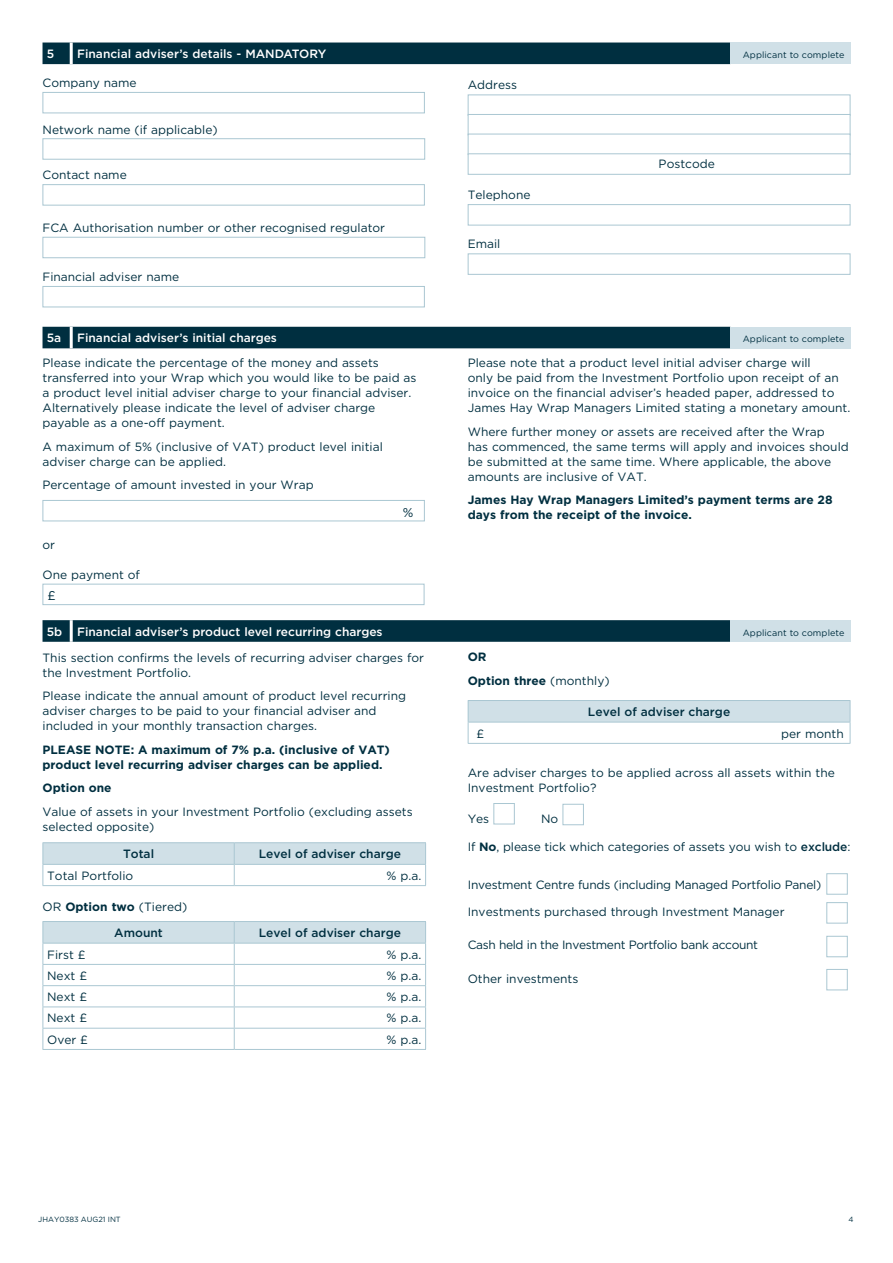
<style>
.page{position:relative;width:893px;height:1263px;background:#fff}
.page>*{position:absolute;margin:0;border:0;box-sizing:border-box;transform-origin:0 0}
.t1{font:12.75px "Gotham";color:#002f40}
.t2{font:12px/15px "Gotham";color:#002f40}
.t3{font:700 12px/15px "Gotham";color:#002f40}
.t4{font:500 12px "Gotham";color:#fff}
.t5{font:500 12px "Gotham";color:#002f40}
.t6{font:12px "Gotham";letter-spacing:-.02em;color:#002f40}
.t7{font:12px "Gotham";letter-spacing:-.03em;color:#002f40}
.t8{font:9px "Gotham";letter-spacing:.01em;color:#002f40}
.t9{font:7.5px "Gotham";color:#002f40}
.s1{color:#fff}
.s2{font-weight:400}
.s3{font-weight:700}
.s4{font-weight:500}
</style>
<div class="page">
<div style="left:43px;top:92px;width:382px;height:21px;background:#fff;border:1px solid #aac7d2"></div>
<div style="left:43px;top:43px;width:687px;height:21px;background:#002f40"></div>
<div style="left:730px;top:43px;width:120px;height:21px;background:#d0e0e7"></div>
<hr style="left:70px;top:43px;width:3px;height:21px;background:#fff">
<div style="left:43px;top:327px;width:687px;height:21px;background:#002f40"></div>
<div style="left:730px;top:327px;width:120px;height:21px;background:#d0e0e7"></div>
<hr style="left:70px;top:327px;width:3px;height:21px;background:#fff">
<div style="left:43px;top:138px;width:382px;height:22px;background:#fff;border:1px solid #aac7d2"></div>
<div style="left:468px;top:95px;width:382px;height:21px;background:#fff;border:1px solid #aac7d2"></div>
<div style="left:468px;top:114px;width:382px;height:21px;background:#fff;border:1px solid #aac7d2"></div>
<div style="left:468px;top:134px;width:382px;height:21px;background:#fff;border:1px solid #aac7d2"></div>
<div style="left:468px;top:153px;width:382px;height:22px;background:#fff;border:1px solid #aac7d2"></div>
<div style="left:43px;top:184px;width:382px;height:21px;background:#fff;border:1px solid #aac7d2"></div>
<div style="left:43px;top:237px;width:382px;height:21px;background:#fff;border:1px solid #aac7d2"></div>
<div style="left:43px;top:500px;width:382px;height:21px;border:1px solid #aac7d2"></div>
<div style="left:468px;top:204px;width:382px;height:21px;background:#fff;border:1px solid #aac7d2"></div>
<div style="left:43px;top:286px;width:382px;height:21px;background:#fff;border:1px solid #aac7d2"></div>
<div style="left:43px;top:584px;width:381px;height:21px;border:1px solid #aac7d2"></div>
<div style="left:468px;top:253px;width:382px;height:22px;background:#fff;border:1px solid #aac7d2"></div>
<svg style="left:43px;top:620px;width:687px;height:22px;background:#043243"></svg>
<div style="left:730px;top:620px;width:120px;height:22px;background:#d0e0e7"></div>
<hr style="left:70px;top:620px;width:3px;height:22px;background:#fff">
<hr style="left:43px;top:842px;width:191px;height:1px;background:#aac7d2">
<hr style="left:234px;top:842px;width:192px;height:1px;background:#aac7d2">
<svg style="left:43px;top:843px;width:383px;height:42px"></svg>
<hr style="left:43px;top:885px;width:191px;height:1px;background:#aac7d2">
<hr style="left:234px;top:885px;width:192px;height:1px;background:#aac7d2">
<div style="left:468px;top:700px;width:382px;height:22px;background:#d0e0e7"></div>
<hr style="left:468px;top:700px;width:382px;height:1px;background:#aac7d2">
<hr style="left:468px;top:722px;width:382px;height:1px;background:#aac7d2">
<svg style="left:468px;top:701px;width:1px;height:42px"></svg>
<svg style="left:850px;top:701px;width:1px;height:42px"></svg>
<hr style="left:468px;top:743px;width:382px;height:1px;background:#aac7d2">
<svg style="left:43px;top:921px;width:383px;height:128px"></svg>
<hr style="left:43px;top:1049px;width:191px;height:1px;background:#aac7d2">
<hr style="left:234px;top:1049px;width:192px;height:1px;background:#aac7d2">
<div style="left:493px;top:803px;width:22px;height:21px;background:#fff;border:1px solid #aac7d2"></div>
<div style="left:563px;top:804px;width:21px;height:21px;background:#fff;border:1px solid #aac7d2"></div>
<div style="left:826px;top:873px;width:22px;height:21px;background:#fff;border:1px solid #aac7d2"></div>
<div style="left:826px;top:902px;width:22px;height:21px;background:#fff;border:1px solid #aac7d2"></div>
<div style="left:826px;top:936px;width:22px;height:21px;background:#fff;border:1px solid #aac7d2"></div>
<div style="left:826px;top:969px;width:22px;height:21px;background:#fff;border:1px solid #aac7d2"></div>
<p class="t4" style="left:47px;top:46px;width:9px">5</p>
<p class="t4" style="left:77px;top:46px;width:251px">Financial adviser’s details - MANDATORY</p>
<p class="t8" style="left:743px;top:49px;width:103px">Applicant to complete</p>
<p class="t2" style="left:43px;top:75px;width:96px">Company name</p>
<p class="t2" style="left:43px;top:122px;width:177px">Network name (if applicable)</p>
<p class="t2" style="left:43px;top:167px;width:86px">Contact name</p>
<p class="t2" style="left:43px;top:220px;width:344px">FCA Authorisation number or other recognised regulator</p>
<p class="t2" style="left:43px;top:269px;width:138px">Financial adviser name</p>
<p class="t2" style="left:468px;top:77px;width:51px">Address</p>
<p class="t2" style="left:468px;top:187px;width:64px">Telephone</p>
<p class="t2" style="left:468px;top:236px;width:34px">Email</p>
<p class="t2" style="left:659px;top:156px;width:58px">Postcode</p>
<p class="t4" style="left:47px;top:330px;width:16px">5a</p>
<p class="t4" style="left:77px;top:330px;width:201px">Financial adviser’s initial charges</p>
<p class="t8" style="left:743px;top:333px;width:103px">Applicant to complete</p>
<p class="t2" style="left:43px;top:355px;width:376px">Please indicate the percentage of the money and assets transferred into your Wrap which you would like to be paid as a product level initial adviser charge to your financial adviser.<br>Alternatively please indicate the level of adviser charge payable as a one-off payment.</p>
<p class="t2" style="left:43px;top:439px;width:342px">A maximum of 5% (inclusive of VAT) product level initial adviser charge can be applied.</p>
<p class="t2" style="left:43px;top:477px;width:273px">Percentage of amount invested in your Wrap</p>
<p class="t2" style="left:43px;top:537px;width:14px">or</p>
<p class="t2" style="left:43px;top:567px;width:99px">One payment of</p>
<p class="t1" style="left:403px;top:504px;width:23px">% <span class="s1">s</span></p>
<p class="t2" style="left:468px;top:355px;width:384px">Please note that a product level initial adviser charge will<br>only be paid from the Investment Portfolio upon receipt of an invoice on the financial adviser’s headed paper, addressed to James Hay Wrap Managers Limited stating a monetary amount.</p>
<p class="t2" style="left:468px;top:424px;width:383px">Where further money or assets are received after the Wrap<br>has commenced, the same terms will apply and invoices should be submitted at the same time. Where applicable, the above amounts are inclusive of VAT.</p>
<p class="t3" style="left:468px;top:492px;width:366px">James Hay Wrap Managers Limited’s payment terms are 28 days from the receipt of the invoice.</p>
<p class="t1" style="left:47px;top:587px;width:10px">£</p>
<p class="t4" style="left:47px;top:624px;width:17px">5b</p>
<p class="t4" style="left:77px;top:624px;width:307px">Financial adviser’s product level recurring charges</p>
<p class="t8" style="left:743px;top:627px;width:103px">Applicant to complete</p>
<p class="t2" style="left:43px;top:650px;width:383px">This section confirms the levels of recurring adviser charges for the Investment Portfolio.</p>
<p class="t2" style="left:43px;top:688px;width:365px">Please indicate the annual amount of product level recurring adviser charges to be paid to your financial adviser and included in your monthly transaction charges.</p>
<p class="t3" style="left:43px;top:742px;width:349px">PLEASE NOTE: A maximum of 7% p.a. (inclusive of VAT) product level recurring adviser charges can be applied.</p>
<p class="t3" style="left:43px;top:780px;width:71px">Option one</p>
<p class="t2" style="left:43px;top:804px;width:372px">Value of assets in your Investment Portfolio (excluding assets selected opposite)</p>
<p class="t5" style="left:123px;top:846px;width:33px">Total</p>
<p class="t5" style="left:259px;top:846px;width:144px">Level of adviser charge</p>
<p class="t2" style="left:47px;top:868px;width:88px">Total Portfolio</p>
<p class="t2" style="left:387px;top:868px;width:36px">% p.a.</p>
<p class="t3" style="left:468px;top:645px;width:143px;line-height:23.5px">OR<br>Option three <span class="s2">(monthly)</span></p>
<p class="t5" style="left:588px;top:704px;width:144px">Level of adviser charge</p>
<p class="t2" style="left:476px;top:725px;width:9px">£</p>
<p class="t2" style="left:781px;top:725px;width:64px">per month</p>
<p class="t2" style="left:468px;top:765px;width:369px">Are adviser charges to be applied across all assets within the<br>Investment Portfolio?</p>
<p class="t2" style="left:468px;top:811px;width:23px">Yes</p>
<p class="t2" style="left:541px;top:811px;width:19px">No</p>
<p class="t2" style="left:468px;top:839px;width:384px">If <span class="s3">No</span>, please tick which categories of assets you wish to <span class="s4">exclude</span>:</p>
<p class="t6" style="left:468px;top:877px;width:355px">Investment Centre funds (including Managed Portfolio Panel)</p>
<p class="t2" style="left:468px;top:904px;width:318px">Investments purchased through Investment Manager</p>
<p class="t2" style="left:114px;top:893px;width:75px;line-height:26.2px;text-indent:-72px">OR <span class="s3">Option two</span> (Tiered)<br><span class="s4">Amount</span></p>
<p class="t5" style="left:259px;top:925px;width:144px">Level of adviser charge</p>
<p class="t7" style="left:468px;top:937px;width:292px">Cash held in the Investment Portfolio bank account</p>
<p class="t2" style="left:47px;top:946px;width:40px">First £</p>
<p class="t2" style="left:387px;top:946px;width:36px">% p.a.</p>
<p class="t2" style="left:47px;top:968px;width:42px">Next £</p>
<p class="t2" style="left:387px;top:968px;width:36px">% p.a.</p>
<p class="t2" style="left:47px;top:989px;width:42px">Next £</p>
<p class="t2" style="left:387px;top:989px;width:36px">% p.a.</p>
<p class="t2" style="left:47px;top:1010px;width:42px">Next £</p>
<p class="t2" style="left:387px;top:1010px;width:36px">% p.a.</p>
<p class="t2" style="left:47px;top:1032px;width:42px">Over £</p>
<p class="t2" style="left:387px;top:1032px;width:36px">% p.a.</p>
<p class="t2" style="left:468px;top:971px;width:112px">Other investments</p>
<p class="t9" style="left:38px;top:1215px;width:84px">JHAY0383 AUG21 INT</p>
<p class="t9" style="left:848px;top:1215px;width:7px">4</p>
</div>
